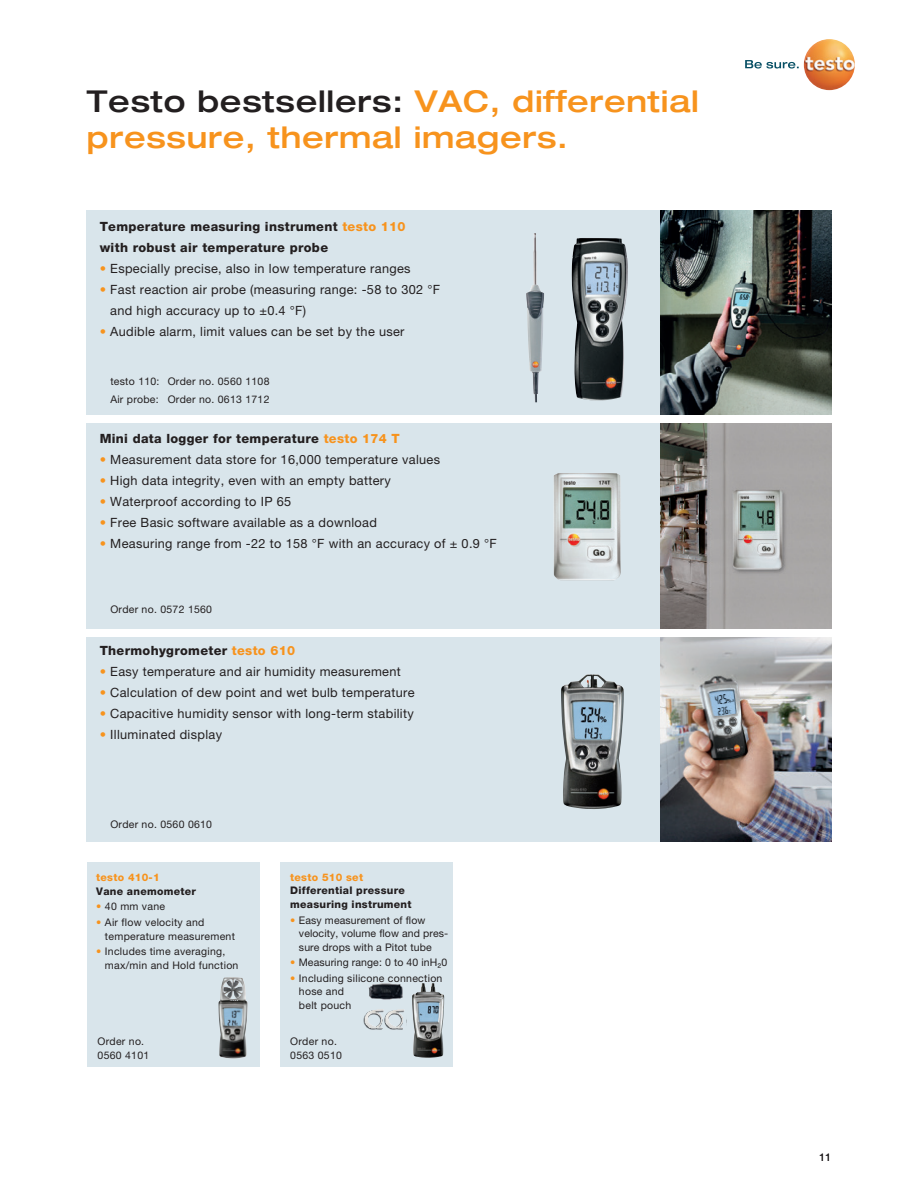
<style>
.page{position:relative;width:918px;height:1188px;background:#fff}
.page>*{position:absolute;margin:0;border:0;box-sizing:border-box;transform-origin:0 0}
.t1{font:500 expanded 30px/36px "Helvetica Neue LT Com";letter-spacing:.025em;color:#f7931d}
.t2{font:12.75px/21px "Helvetica Neue LTW1 G";letter-spacing:.025em;color:#231f20}
.t3{font:800 12.75px/21px "Helvetica Neue LTW1 G";letter-spacing:.025em;color:#231f20}
.t4{font:10.5px/13.5px "Helvetica Neue LTW1 G";letter-spacing:.025em;color:#231f20}
.t5{font:800 10.5px/13.5px "Helvetica Neue LTW1 G";letter-spacing:.025em;color:#231f20}
.t6{font:800 10.5px "Helvetica Neue LTW1 G";letter-spacing:.025em;color:#f7931d}
.s1{color:#231f20}
.s2{color:#f7931d}
</style>
<div class="page">
<div style="left:87px;top:637px;width:744px;height:205px;background:#d9e5eb"></div>
<div style="left:87px;top:423px;width:744px;height:206px;background:#d9e5eb"></div>
<div style="left:87px;top:211px;width:744px;height:204px;background:#d9e5eb"></div>
<img style="left:661px;top:423px;width:170px;height:206px">
<img style="left:553px;top:473px;width:68px;height:107px">
<img style="left:661px;top:637px;width:170px;height:205px">
<img style="left:561px;top:674px;width:63px;height:135px">
<img style="left:661px;top:211px;width:170px;height:204px">
<img style="left:572px;top:238px;width:56px;height:163px">
<img style="left:526px;top:233px;width:18px;height:169px">
<div style="left:87px;top:863px;width:173px;height:204px;background:#d9e5eb"></div>
<img style="left:218px;top:977px;width:30px;height:82px">
<div style="left:280px;top:863px;width:173px;height:204px;background:#d9e5eb"></div>
<img style="left:412px;top:983px;width:32px;height:75px">
<img style="left:368px;top:983px;width:35px;height:17px">
<img style="left:363px;top:1010px;width:41px;height:20px">
<svg style="left:745px;top:60px;width:54px;height:9px"></svg>
<img style="left:804px;top:39px;width:51px;height:51px;border-radius:26px">
<h1 class="t1" style="left:87px;top:82px;width:614px"><span class="s1">Testo bestsellers:</span> VAC, differential pressure, thermal imagers.</h1>
<p class="t3" style="left:100px;top:216px;width:307px">Temperature measuring instrument <span class="s2">testo 110 </span>with robust air temperature probe</p>
<p class="t2" style="left:100px;top:258px;width:312px"><span class="s2">•</span> Especially precise, also in low temperature ranges</p>
<p class="t2" style="left:110px;top:279px;width:332px;text-indent:-11px"><span class="s2">•</span> Fast reaction air probe (measuring range: -58 to 302 °F and high accuracy up to ±0.4 °F)</p>
<p class="t2" style="left:100px;top:321px;width:306px"><span class="s2">•</span> Audible alarm, limit values can be set by the user</p>
<p class="t4" style="left:110px;top:371px;width:161px;line-height:18.9px">testo 110: Order no. 0560 1108<br>Air probe: Order no. 0613 1712</p>
<p class="t3" style="left:100px;top:428px;width:302px">Mini data logger for temperature <span class="s2">testo 174 T</span></p>
<p class="t2" style="left:100px;top:449px;width:342px"><span class="s2">•</span> Measurement data store for 16,000 temperature values</p>
<p class="t2" style="left:100px;top:470px;width:293px"><span class="s2">•</span> High data integrity, even with an empty battery</p>
<p class="t2" style="left:100px;top:491px;width:193px"><span class="s2">•</span> Waterproof according to IP 65</p>
<p class="t2" style="left:100px;top:512px;width:279px"><span class="s2">•</span> Free Basic software available as a download</p>
<p class="t2" style="left:100px;top:533px;width:399px"><span class="s2">•</span> Measuring range from -22 to 158 °F with an accuracy of ± 0.9 °F</p>
<p class="t4" style="left:110px;top:603px;width:103px">Order no. 0572 1560</p>
<p class="t3" style="left:100px;top:640px;width:197px">Thermohygrometer <span class="s2">testo 610</span></p>
<p class="t2" style="left:100px;top:661px;width:303px"><span class="s2">•</span> Easy temperature and air humidity measurement</p>
<p class="t2" style="left:100px;top:682px;width:316px"><span class="s2">•</span> Calculation of dew point and wet bulb temperature</p>
<p class="t2" style="left:100px;top:703px;width:316px"><span class="s2">•</span> Capacitive humidity sensor with long-term stability</p>
<p class="t2" style="left:100px;top:724px;width:124px"><span class="s2">•</span> Illuminated display</p>
<p class="t4" style="left:110px;top:818px;width:103px">Order no. 0560 0610</p>
<p class="t6" style="left:96px;top:871px;width:65px">testo 410-1</p>
<p class="t5" style="left:96px;top:884px;width:101px">Vane anemometer</p>
<p class="t4" style="left:96px;top:900px;width:70px"><span class="s2">•</span> 40 mm vane</p>
<p class="t4" style="left:105px;top:915px;width:132px;text-indent:-9px"><span class="s2">•</span> Air flow velocity and temperature measurement</p>
<p class="t4" style="left:105px;top:945px;width:135px;text-indent:-9px"><span class="s2">•</span> Includes time averaging, max/min and Hold function</p>
<p class="t4" style="left:98px;top:1034px;width:53px">Order no.<br>0560 4101</p>
<p class="t6" style="left:290px;top:871px;width:74px">testo 510 set</p>
<p class="t5" style="left:290px;top:884px;width:123px">Differential pressure measuring instrument</p>
<p class="t4" style="left:299px;top:913px;width:151px;text-indent:-9px"><span class="s2">•</span> Easy measurement of flow velocity, volume flow and pres&shy;sure drops with a Pitot tube</p>
<p class="t4" style="left:290px;top:956px;width:159px"><span class="s2">•</span> Measuring range: 0 to 40 inH₂0</p>
<p class="t4" style="left:299px;top:971px;width:145px;text-indent:-9px"><span class="s2">•</span> Including silicone connection hose and<br>belt pouch</p>
<p class="t4" style="left:290px;top:1034px;width:53px">Order no.<br>0563 0510</p>
<p class="t4" style="left:819px;top:1150px;width:13px">11</p>
</div>
